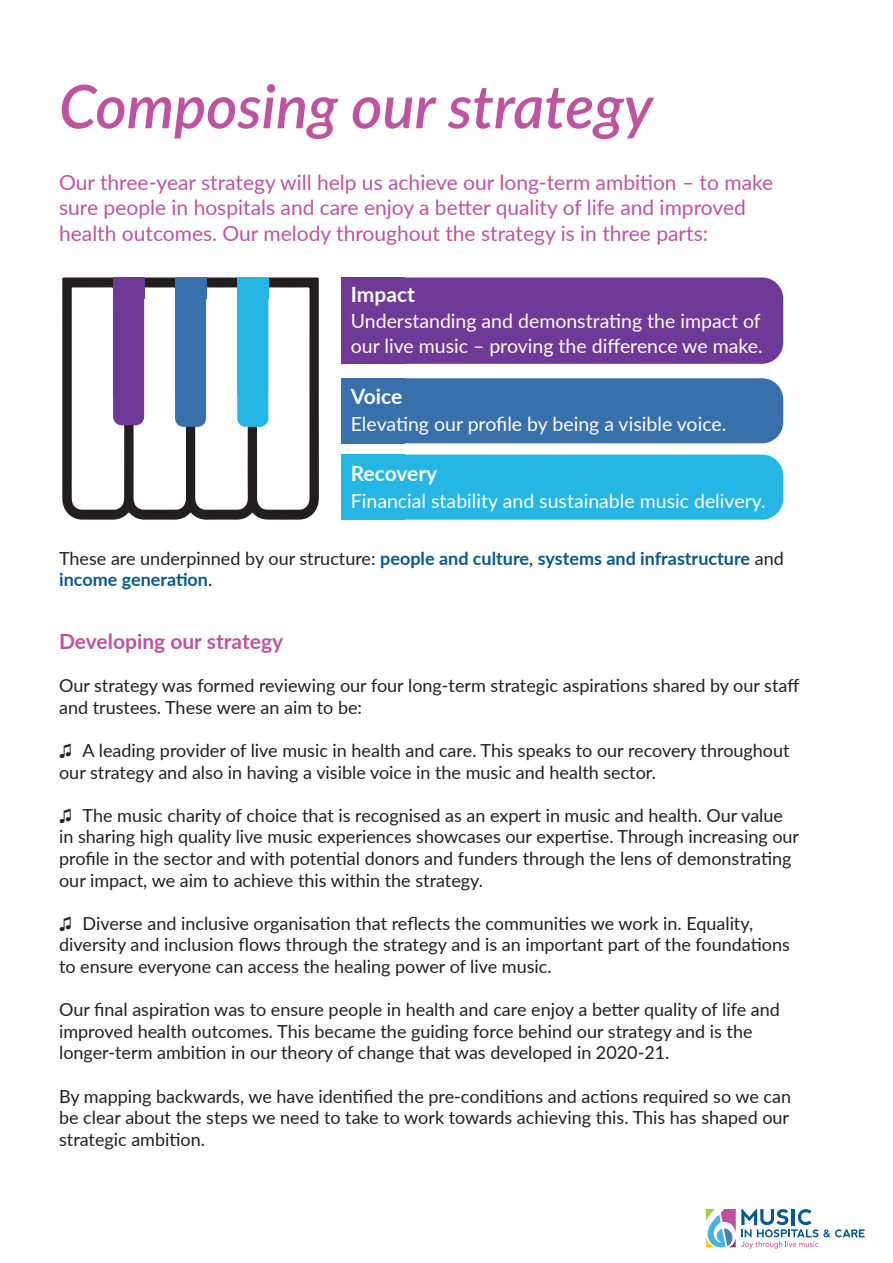
<style>
.page{position:relative;width:893px;height:1263px;background:#fff}
.page>*{position:absolute;margin:0;border:0;box-sizing:border-box;transform-origin:0 0}
.t1{font:italic 600 60px "Lato";color:#be53a0}
.t2{font:21px/25.2px "Lato";color:#be53a0}
.t3{font:700 21px "Lato";color:#be53a0}
.t4{font:700 21px "Lato";color:#fff}
.t5{font:19.5px/25.5px "Lato";color:#fff}
.t6{font:18px/21.6px "Lato";color:#231f20}
.t7{font:700 18px/21.6px "Lato";color:#09588e}
.s1{font-weight:400;color:#231f20}
.s2{font-family:"Arial"}
</style>
<div class="page">
<div style="left:341px;top:277px;width:442px;height:87px;background:#6f3997;border-radius:21px"></div>
<div style="left:341px;top:277px;width:63px;height:87px;background:#6f3997"></div>
<div style="left:341px;top:378px;width:442px;height:65px;background:#3870ac;border-radius:21px"></div>
<div style="left:341px;top:378px;width:63px;height:65px;background:#3870ac"></div>
<div style="left:341px;top:455px;width:442px;height:65px;background:#26b6e6;border-radius:21px"></div>
<div style="left:341px;top:455px;width:63px;height:65px;background:#26b6e6"></div>
<svg style="left:62px;top:277px;width:257px;height:243px"></svg>
<div style="left:113px;top:277px;width:31px;height:148px;background:#6f3997;border-radius:9px"></div>
<div style="left:113px;top:277px;width:31px;height:22px;background:#6f3997"></div>
<div style="left:175px;top:277px;width:31px;height:150px;background:#3870ac;border-radius:9px"></div>
<div style="left:175px;top:277px;width:31px;height:22px;background:#3870ac"></div>
<div style="left:237px;top:277px;width:31px;height:150px;background:#26b6e6;border-radius:9px"></div>
<div style="left:237px;top:277px;width:31px;height:22px;background:#26b6e6"></div>
<svg style="left:706px;top:1209px;width:159px;height:39px"></svg>
<h1 class="t1" style="left:59px;top:63px;width:595px">Composing our strategy</h1>
<p class="t2" style="left:59px;top:169px;width:716px">Our three-year strategy will help us achieve our long-term ambi琀椀on – to make sure people in hospitals and care enjoy a be琀琀er quality of life and improved health outcomes. Our melody throughout the strategy is in three parts:</p>
<p class="t4" style="left:351px;top:287px;width:66px">Impact</p>
<p class="t5" style="left:351px;top:307px;width:413px">Understanding and demonstra琀椀ng the impact of our live music – proving the di昀昀erence we make.</p>
<p class="t4" style="left:351px;top:388px;width:53px">Voice</p>
<p class="t5" style="left:351px;top:410px;width:377px">Eleva琀椀ng our pro昀椀le by being a visible voice.</p>
<p class="t4" style="left:351px;top:458px;width:88px">Recovery</p>
<p class="t5" style="left:351px;top:490px;width:416px">Financial stability and sustainable music delivery.</p>
<p class="t7" style="left:59px;top:546px;width:726px"><span class="s1">These are underpinned by our structure:</span> people and culture<span class="s1">,</span> systems and infrastructure <span class="s1">and </span>income genera琀椀on<span class="s1">.</span></p>
<p class="t3" style="left:59px;top:626px;width:226px">Developing our strategy</p>
<p class="t6" style="left:59px;top:674px;width:742px">Our strategy was formed reviewing our four long-term strategic aspira琀椀ons shared by our sta昀昀and trustees. These were an aim to be:</p>
<p class="t6" style="left:59px;top:739px;width:732px"><span class="s2">♫</span> A leading provider of live music in health and care. This speaks to our recovery throughout our strategy and also in having a visible voice in the music and health sector.</p>
<p class="t6" style="left:59px;top:806px;width:741px"><span class="s2">♫</span> The music charity of choice that is recognised as an expert in music and health. Our value in sharing high quality live music experiences showcases our exper琀椀se. Through increasing our pro昀椀le in the sector and with poten琀椀al donors and funders through the lens of demonstra琀椀ng our impact, we aim to achieve this within the strategy.</p>
<p class="t6" style="left:59px;top:912px;width:732px"><span class="s2">♫</span> Diverse and inclusive organisa琀椀on that re昀氀ects the communi琀椀es we work in. Equality, diversity and inclusion 昀氀ows through the strategy and is an important part of the founda琀椀ons to ensure everyone can access the healing power of live music.</p>
<p class="t6" style="left:59px;top:998px;width:722px">Our 昀椀nal aspira琀椀on was to ensure people in health and care enjoy a be琀琀er quality of life and improved health outcomes. This became the guiding force behind our strategy and is the longer-term ambi琀椀on in our theory of change that was developed in 2020-21.</p>
<p class="t6" style="left:59px;top:1084px;width:734px;text-align:justify">By mapping backwards, we have iden琀椀昀椀ed the pre-condi琀椀ons and ac琀椀ons required so we can be clear about the steps we need to take to work towards achieving this. This has shaped our strategic ambi琀椀on.</p>
</div>
